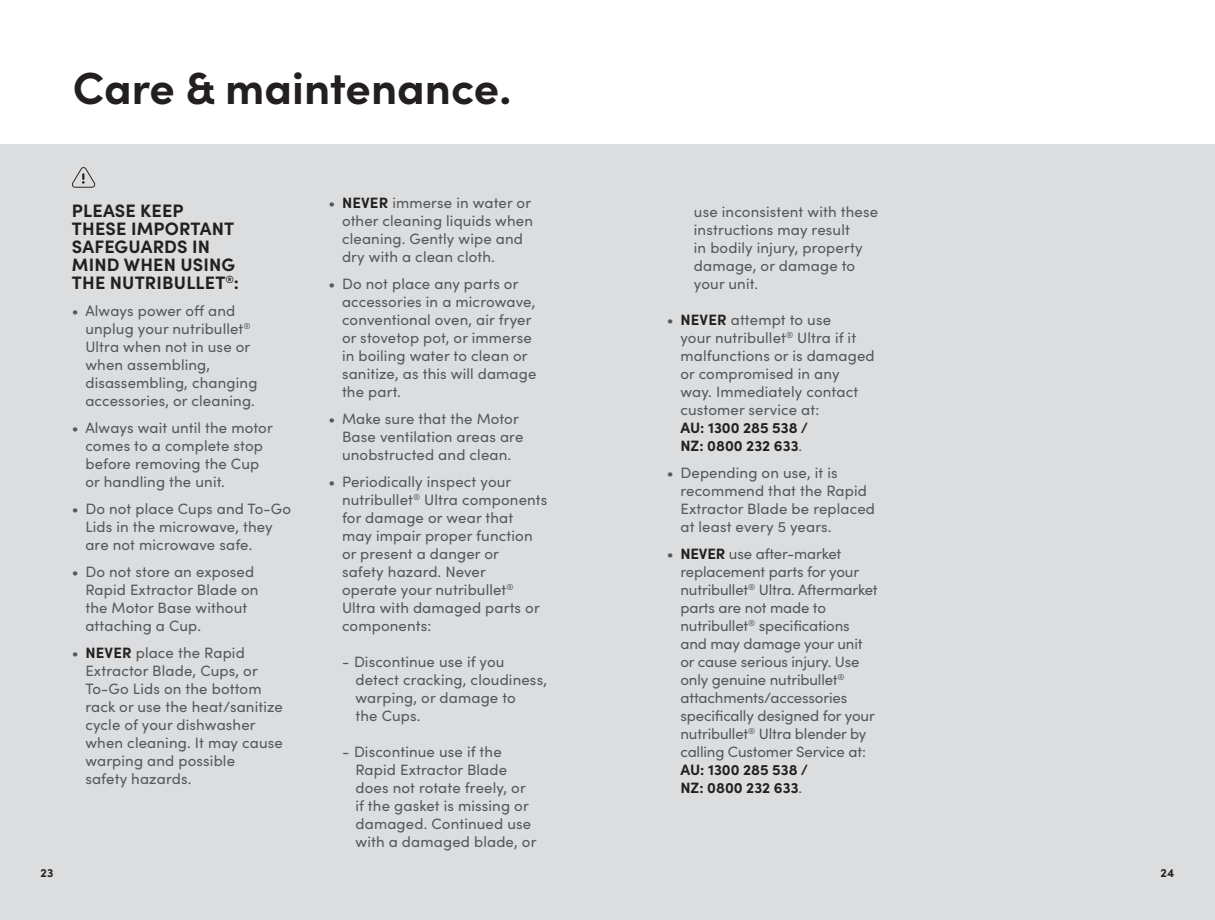
<style>
.page{position:relative;width:1215px;height:920px;background:#fff}
.page>*{position:absolute;margin:0;border:0;box-sizing:border-box;transform-origin:0 0}
.t1{font:700 45px "Sofia Pro";color:#231f20}
.t2{font:700 18px/18px "Sofia Pro";letter-spacing:.01em;color:#231f20}
.t3{font:15px/18px "Sofia Pro";letter-spacing:.01em;color:#57585a}
.t4{font:15px/18px "Sofia Pro";letter-spacing:-.01em;color:#57585a}
.t5{font:700 12px "Sofia Pro";color:#231f20}
.s1{font-weight:700;color:#231f20}
</style>
<div class="page">
<div style="left:0;top:145px;width:1215px;height:775px;background:#dcdddf"></div>
<svg style="left:72px;top:167px;width:23px;height:21px"></svg>
<p class="t1" style="left:73px;top:54px;width:440px">Care &amp; maintenance.</p>
<p class="t2" style="left:72px;top:200px;width:169px">PLEASE KEEP<br>THESE IMPORTANT<br>SAFEGUARDS IN<br>MIND WHEN USING<br>THE NUTRIBULLET<sup>®</sup>:</p>
<p class="t3" style="left:85px;top:301px;width:174px;text-indent:-14px">• Always power off and unplug your nutribullet<sup>®<br></sup>Ultra when not in use or when assembling, disassembling, changing accessories, or cleaning.</p>
<p class="t3" style="left:85px;top:418px;width:189px;text-indent:-14px">• Always wait until the motor comes to a complete stop before removing the Cup or handling the unit.</p>
<p class="t3" style="left:85px;top:499px;width:207px;text-indent:-14px">• Do not place Cups and To-Go<br>Lids in the microwave, they are not microwave safe.</p>
<p class="t3" style="left:85px;top:562px;width:175px;text-indent:-14px">• Do not store an exposed<br>Rapid Extractor Blade on the Motor Base without attaching a Cup.</p>
<p class="t3" style="left:85px;top:643px;width:199px;text-indent:-14px">• <span class="s1">NEVER</span> place the Rapid<br>Extractor Blade, Cups, or<br>To-Go Lids on the bottom rack or use the heat/sanitize cycle of your dishwasher when cleaning. It may cause warping and possible<br>safety hazards.</p>
<p class="t3" style="left:342px;top:193px;width:193px;text-indent:-14px">• <span class="s1">NEVER</span> immerse in water or other cleaning liquids when cleaning. Gently wipe and dry with a clean cloth.</p>
<p class="t3" style="left:342px;top:274px;width:196px;text-indent:-14px">• Do not place any parts or accessories in a microwave, conventional oven, air fryer or stovetop pot, or immerse in boiling water to clean or sanitize, as this will damage the part.</p>
<p class="t3" style="left:342px;top:409px;width:183px;text-indent:-14px">• Make sure that the Motor<br>Base ventilation areas are unobstructed and clean.</p>
<p class="t3" style="left:342px;top:472px;width:207px;text-indent:-14px">• Periodically inspect your nutribullet<sup>®</sup> Ultra components for damage or wear that<br>may impair proper function or present a danger or<br>safety hazard. Never<br>operate your nutribullet<sup>®<br></sup>Ultra with damaged parts or components:</p>
<p class="t3" style="left:356px;top:652px;width:193px;text-indent:-14px">- Discontinue use if you detect cracking, cloudiness, warping, or damage to<br>the Cups.</p>
<p class="t3" style="left:356px;top:742px;width:183px;text-indent:-14px">- Discontinue use if the<br>Rapid Extractor Blade does not rotate freely, or if the gasket is missing or damaged. Continued use with a damaged blade, or</p>
<p class="t3" style="left:694px;top:202px;width:186px">use inconsistent with these instructions may result<br>in bodily injury, property damage, or damage to your unit.</p>
<p class="t3" style="left:680px;top:310px;width:196px;text-indent:-14px">• <span class="s1">NEVER</span> attempt to use<br>your nutribullet<sup>®</sup> Ultra if it malfunctions or is damaged or compromised in any way. Immediately contact customer service at:<br><span class="s1">AU: 1300 285 538 /<br>NZ: 0800 232 633</span>.</p>
<p class="t3" style="left:680px;top:463px;width:196px;text-indent:-14px">• Depending on use, it is recommend that the Rapid<br>Extractor Blade be replaced at least every 5 years.</p>
<p class="t4" style="left:680px;top:544px;width:199px;text-indent:-14px">• <span class="s1">NEVER</span> use after-market replacement parts for your nutribullet<sup>®</sup> Ultra. Aftermarket parts are not made to nutribullet<sup>®</sup> specifications and may damage your unit or cause serious injury. Use only genuine nutribullet<sup>® </sup>attachments/accessories specifically designed for your nutribullet<sup>®</sup> Ultra blender by calling Customer Service at:<br><span class="s1">AU: 1300 285 538 /<br>NZ: 0800 232 633</span>.</p>
<p class="t5" style="left:40px;top:864px;width:15px">23</p>
<p class="t5" style="left:1161px;top:864px;width:15px">24</p>
</div>
